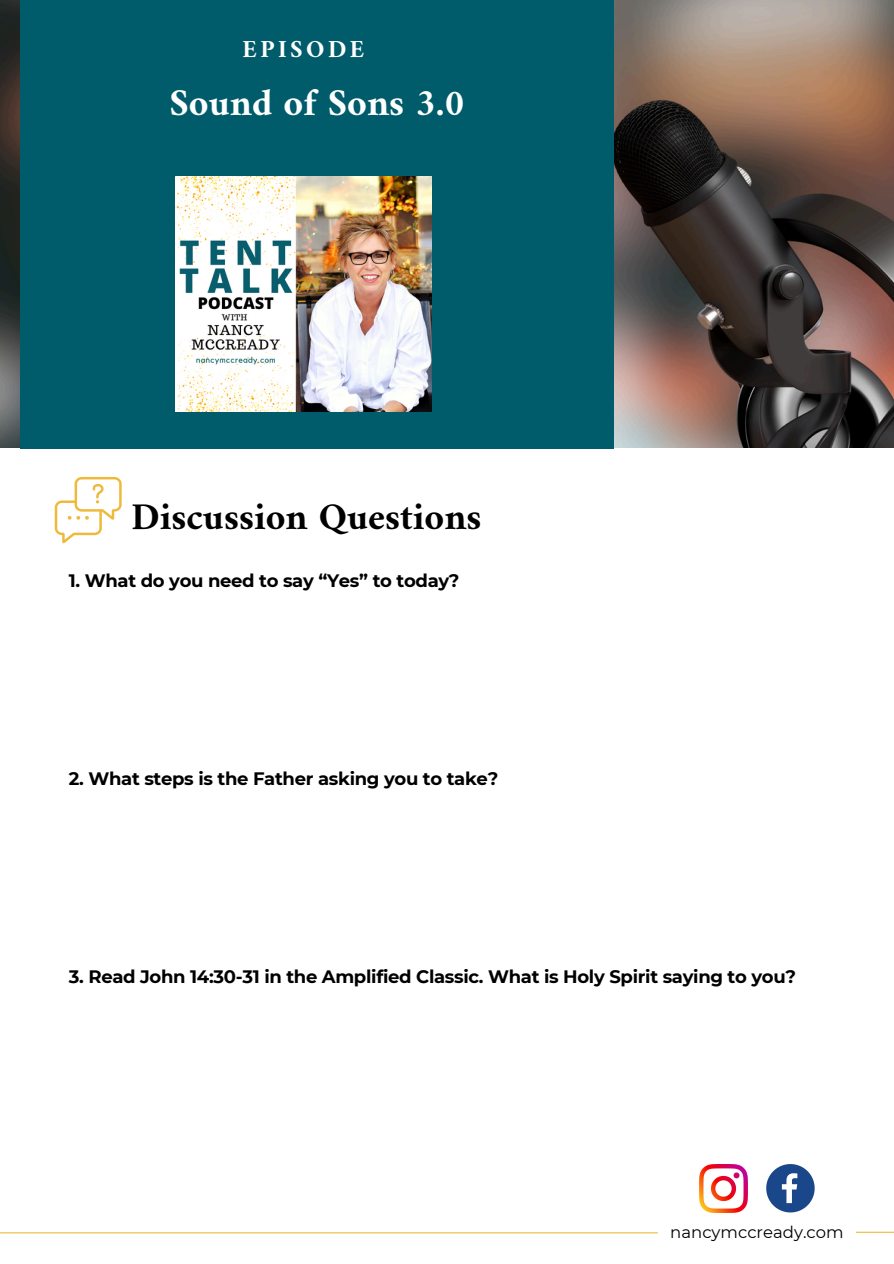
<style>
.page{position:relative;width:894px;height:1264px;background:#fff}
.page>*{position:absolute;margin:0;border:0;box-sizing:border-box;transform-origin:0 0}
.t1{font:700 38.1px "Amiri";color:#000}
.t2{font:700 38.1px "Amiri";color:#fff}
.t3{font:700 24.75px "Amiri";letter-spacing:.14em;color:#fff}
.t4{font:700 18px "Montserrat";letter-spacing:-.015em;color:#000}
.t5{font:16.5px "Montserrat";color:#000}
</style>
<div class="page">
<img style="left:0;top:0;width:893px;height:448px">
<div style="left:20px;top:0;width:594px;height:448px;background:#005c6b"></div>
<img style="left:176px;top:177px;width:255px;height:234px">
<hr style="left:0;top:1232px;width:657px;height:1px;background:#efba3a">
<hr style="left:855px;top:1231px;width:38px;height:1px;background:#efba3a">
<svg style="left:55px;top:477px;width:66px;height:66px"></svg>
<svg style="left:766px;top:1164px;width:48px;height:48px"></svg>
<img style="left:699px;top:1164px;width:48px;height:48px">
<h2 class="t3" style="left:242px;top:34px;width:123px">EPISODE</h2>
<p class="t2" style="left:169px;top:79px;width:296px">Sound of Sons 3.0</p>
<p class="t1" style="left:131px;top:493px;width:351px">Discussion Questions</p>
<p class="t4" style="left:69px;top:569px;width:392px">1. What do you need to say “Yes” to today?</p>
<h1 class="t4" style="left:69px;top:767px;width:431px">2. What steps is the Father asking you to take?</h1>
<h3 class="t4" style="left:69px;top:965px;width:728px">3. Read John 14:30-31 in the Amplified Classic. What is Holy Spirit saying to you?</h3>
<h1 class="t5" style="left:670px;top:1221px;width:175px">nancymccready.com</h1>
</div>
